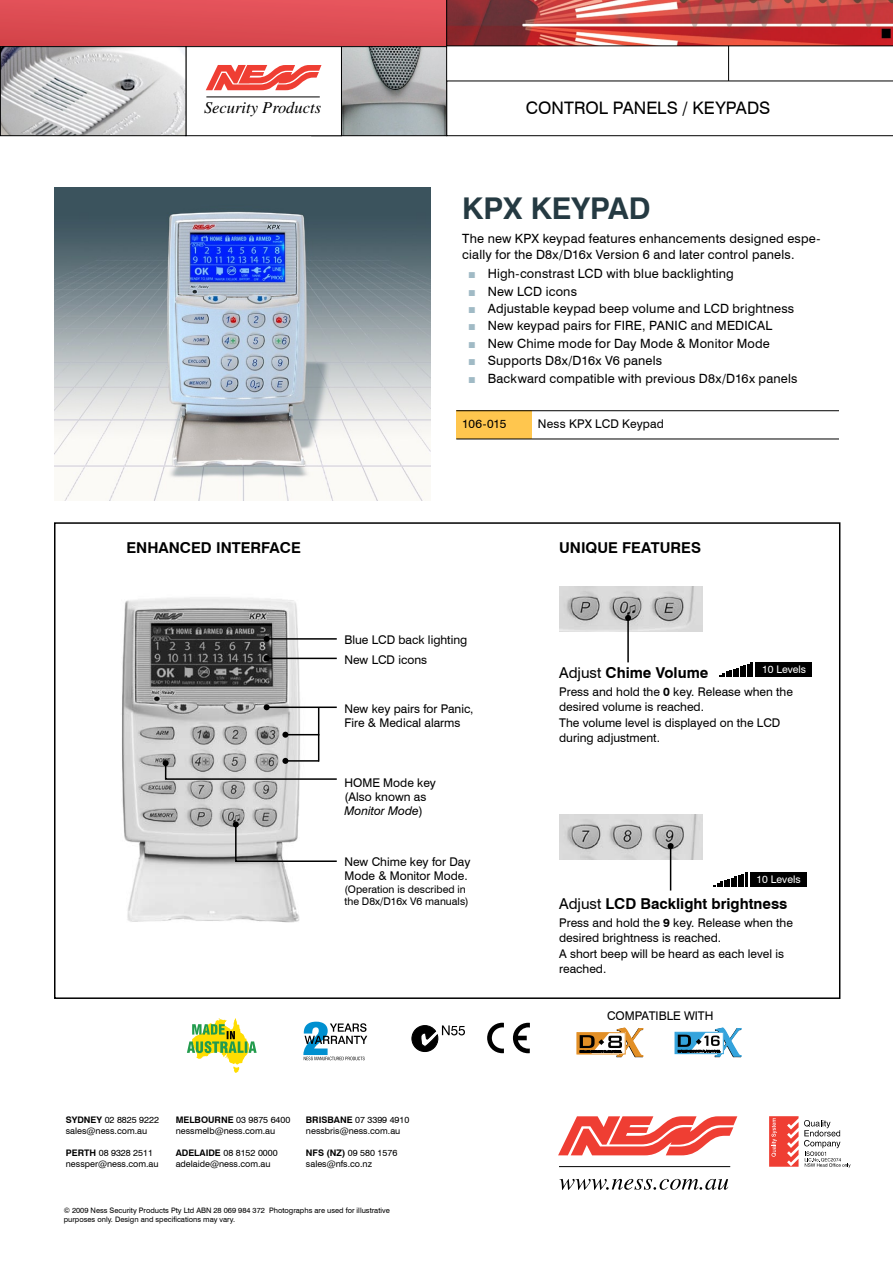
<style>
.page{position:relative;width:893px;height:1263px;background:#fff}
.page>*{position:absolute;margin:0;border:0;box-sizing:border-box;transform-origin:0 0}
.t1{font:700 30px "Swiss 721 BT";color:#253a42}
.t2{font:17.25px "Swiss 721 BT";letter-spacing:.01em;color:#000}
.t3{font:italic 16.5px "Times";color:#000}
.t4{font:700 15px "Swiss 721 BT";color:#000}
.t5{font:12.75px/17.4px "Swiss 721 BT";letter-spacing:.015em;color:#000}
.t6{font:12.75px/17.4px "Arial";color:#a0bac5;text-align:justify}
.t7{font:12px/14.4px "Swiss 721 BT";color:#000}
.t8{font:10.5px/12.6px "Swiss 721 BT";color:#000}
.t9{font:10.5px "Swiss 721 BT";color:#fff}
.t10{font:9px/10.8px "Swiss 721 BT";color:#000}
.t11{font:700 9px "Swiss 721 BT";color:#000}
.t12{font:7.5px/9px "Swiss 721 BT";color:#000}
.s1{font-style:italic}
.s2{font-weight:400}
.s3{font-weight:700}
</style>
<div class="page">
<div style="left:456px;top:411px;width:76px;height:28px;background:#ffc64e"></div>
<hr style="left:456px;top:410px;width:76px;height:1px;background:#000">
<hr style="left:532px;top:410px;width:307px;height:1px;background:#000">
<hr style="left:456px;top:439px;width:76px;height:1px;background:#000">
<hr style="left:532px;top:439px;width:307px;height:1px;background:#000">
<img style="left:0;top:0;width:446px;height:46px">
<img style="left:342px;top:48px;width:103px;height:86px">
<div style="left:311px;top:46px;width:136px;height:90px;border:1px solid #000"></div>
<div style="left:186px;top:47px;width:155px;height:89px;background:#fff"></div>
<div style="left:185px;top:46px;width:157px;height:90px;border:1px solid #000"></div>
<img style="left:2px;top:48px;width:182px;height:86px">
<div style="left:0;top:46px;width:186px;height:90px;border:1px solid #000"></div>
<svg style="left:446px;top:0;width:447px;height:136px"></svg>
<svg style="left:206px;top:65px;width:115px;height:25px"></svg>
<hr style="left:206px;top:97px;width:114px;height:1px;background:#000">
<img style="left:54px;top:187px;width:377px;height:314px">
<svg style="left:558px;top:1116px;width:179px;height:39px"></svg>
<hr style="left:559px;top:1166px;width:171px;height:1px;background:#000">
<svg style="left:804px;top:1120px;width:46px;height:48px"></svg>
<svg style="left:769px;top:1116px;width:29px;height:51px"></svg>
<svg style="left:559px;top:1179px;width:169px;height:11px"></svg>
<img style="left:122px;top:597px;width:188px;height:326px">
<hr style="left:267px;top:638px;width:70px;height:2px;background:#000">
<svg style="left:264px;top:636px;width:6px;height:6px"></svg>
<hr style="left:267px;top:658px;width:70px;height:1px;background:#000">
<svg style="left:264px;top:655px;width:6px;height:6px"></svg>
<div style="left:54px;top:522px;width:786px;height:477px;border:2px solid #000"></div>
<svg style="left:163px;top:704px;width:174px;height:76px"></svg>
<svg style="left:233px;top:821px;width:104px;height:42px"></svg>
<img style="left:559px;top:815px;width:144px;height:44px">
<img style="left:559px;top:587px;width:144px;height:44px">
<svg style="left:719px;top:663px;width:34px;height:14px"></svg>
<div style="left:756px;top:663px;width:56px;height:14px;background:#000"></div>
<svg style="left:713px;top:873px;width:34px;height:14px"></svg>
<div style="left:750px;top:873px;width:56px;height:14px;background:#000"></div>
<hr style="left:627px;top:618px;width:2px;height:44px;background:#000">
<svg style="left:625px;top:615px;width:6px;height:6px"></svg>
<hr style="left:670px;top:846px;width:1px;height:44px;background:#000">
<svg style="left:668px;top:843px;width:6px;height:6px"></svg>
<svg style="left:303px;top:1022px;width:64px;height:38px"></svg>
<svg style="left:187px;top:1018px;width:70px;height:55px"></svg>
<svg style="left:412px;top:1025px;width:53px;height:27px"></svg>
<svg style="left:513px;top:1023px;width:17px;height:30px"></svg>
<svg style="left:487px;top:1023px;width:17px;height:30px"></svg>
<svg style="left:577px;top:1027px;width:66px;height:30px"></svg>
<svg style="left:675px;top:1027px;width:67px;height:30px"></svg>
<h3 class="t3" style="left:204px;top:98px;width:119px">Security Products</h3>
<h2 class="t2" style="left:526px;top:98px;width:25px">Control</h2>
<h2 class="t2" style="left:613px;top:98px;width:22px">Panels</h2>
<h2 class="t2" style="left:683px;top:98px;width:55px">/ Keypads</h2>
<h1 class="t1" style="left:462px;top:191px;width:190px">KPX KEYPAD</h1>
<p class="t5" style="left:462px;top:231px;width:360px;line-height:15.3px">The new KPX keypad features enhancements designed espe&shy;cially for the D8x/D16x Version 6 and later control panels.</p>
<p class="t5" style="left:488px;top:265px;width:311px">High-constrast LCD with blue backlighting<br>New LCD icons<br>Adjustable keypad beep volume and LCD brightness New keypad pairs for FIRE, PANIC and MEDICAL New Chime mode for Day Mode &amp; Monitor Mode Supports D8x/D16x V6 panels<br>Backward compatible with previous D8x/D16x panels</p>
<p class="t6" style="left:468px;top:265px;width:9px">■ ■ ■ ■ ■ ■ ■</p>
<p class="t7" style="left:462px;top:417px;width:46px">106-015</p>
<p class="t7" style="left:538px;top:417px;width:128px">Ness KPX LCD Keypad</p>
<p class="t4" style="left:126px;top:538px;width:11px">ENH</p>
<p class="t4" style="left:159px;top:538px;width:144px">ANCED INTERFACE</p>
<p class="t7" style="left:344px;top:630px;width:124px;line-height:19.5px">Blue LCD back lighting<br>New LCD icons</p>
<p class="t7" style="left:344px;top:701px;width:131px">New key pairs for Panic,<br>Fire &amp; Medical alarms</p>
<p class="t7" style="left:344px;top:775px;width:93px">HOME Mode key (Also known as<br><span class="s1">Monitor Mode</span>)</p>
<p class="t7" style="left:344px;top:854px;width:128px">New Chime key for Day<br>Mode &amp; Monitor Mode.</p>
<p class="t8" style="left:344px;top:882px;width:126px">(Operation is described in the D8x/D16x V6 manuals)</p>
<p class="t4" style="left:559px;top:538px;width:103px">UNIQUE FEATUR</p>
<p class="t4" style="left:681px;top:538px;width:19px">ES</p>
<p class="t4" style="left:559px;top:663px;width:151px"><span class="s2">Adjust</span> CHIME VOLUME</p>
<p class="t9" style="left:762px;top:663px;width:46px">10 Levels</p>
<p class="t7" style="left:559px;top:685px;width:235px">Press and hold the <span class="s3">0</span> key. Release when the desired volume is reached.</p>
<p class="t7" style="left:559px;top:715px;width:223px">The volume level is displayed on the LCD during adjustment.</p>
<p class="t9" style="left:756px;top:873px;width:46px">10 Levels</p>
<p class="t4" style="left:559px;top:894px;width:230px"><span class="s2">Adjust</span> LCD BACKLIGHT BRIGHTNESS</p>
<p class="t7" style="left:559px;top:916px;width:235px">Press and hold the <span class="s3">9</span> key. Release when the desired brightness is reached.</p>
<p class="t7" style="left:559px;top:946px;width:226px">A short beep will be heard as each level is reached.</p>
<p class="t7" style="left:607px;top:1009px;width:17px">Compatible</p>
<p class="t7" style="left:684px;top:1009px;width:18px">with</p>
<p class="t10" style="left:66px;top:1114px;width:95px"><span class="s3">SYD NEY</span> 02 8825 9222 sales@ness.com.au</p>
<p class="t10" style="left:306px;top:1114px;width:105px"><span class="s3">BRISBANE</span> 07 3399 4910 nessbris@ness.com.au</p>
<p class="t10" style="left:176px;top:1114px;width:116px"><span class="s3">MELBOURNE</span> 03 9875 6400 nessmelb@ness.com.au</p>
<p class="t10" style="left:66px;top:1148px;width:94px"><span class="s3">PERTH</span> 08 9328 2511 nessper@ness.com.au</p>
<p class="t11" style="left:176px;top:1148px;width:8px">ADE</p>
<p class="t10" style="left:176px;top:1148px;width:104px;text-indent:19px"><span class="s3">LAIDE</span> 08 8152 0000 adelaide@ness.com.au</p>
<p class="t10" style="left:306px;top:1148px;width:93px"><span class="s3">NFS (NZ)</span> 09 580 1576 sales@nfs.co.nz</p>
<p class="t12" style="left:64px;top:1205px;width:328px">© 2009 Ness Security Products Pty Ltd ABN 28 069 984 372 Photographs are used for illustrative purposes only. Design and specifications may vary.</p>
</div>
